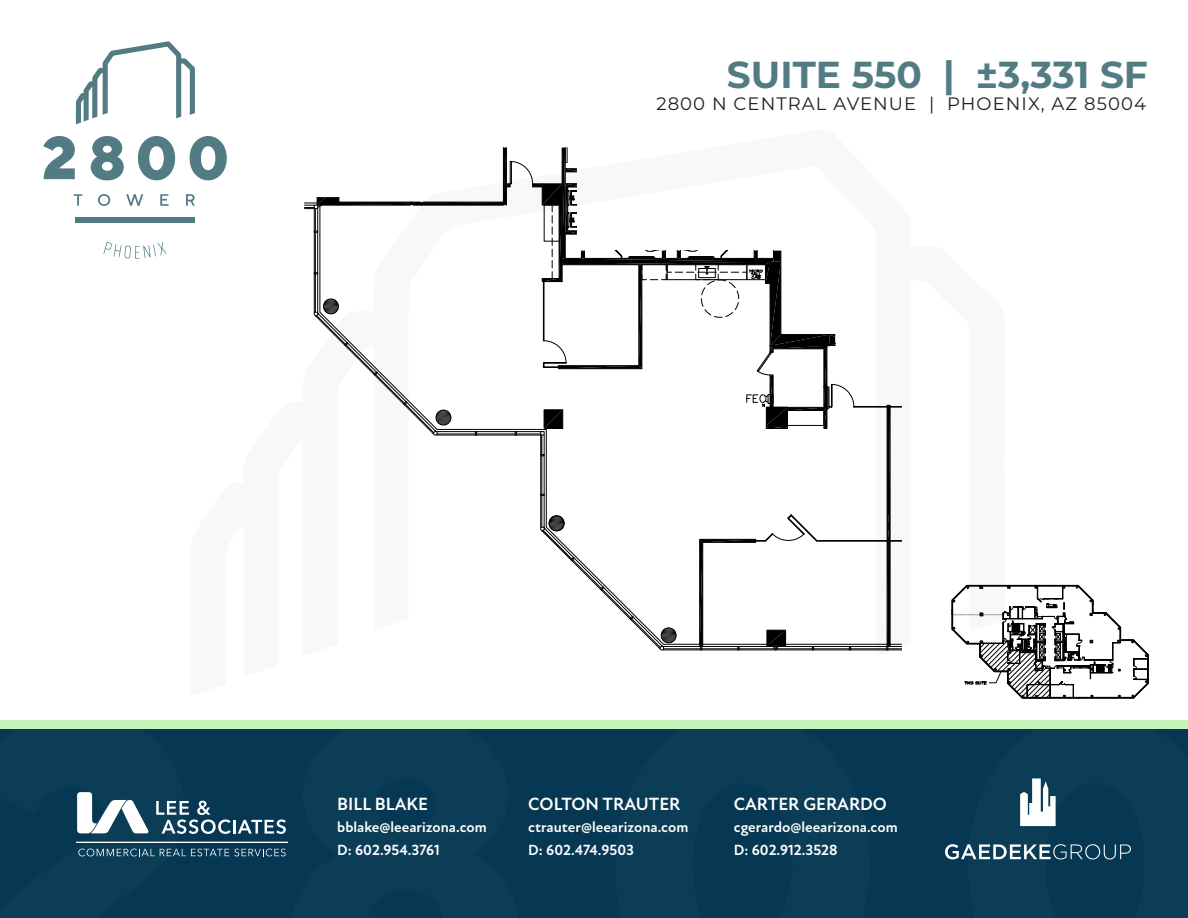
<style>
.page{position:relative;width:1188px;height:918px;background:#fff}
.page>*{position:absolute;margin:0;border:0;box-sizing:border-box;transform-origin:0 0}
.t1{font:700 37.5px "Montserrat";color:#527b84}
.t2{font:700 18px "New Atten";color:#fff}
.t3{font:18px "Montserrat";letter-spacing:.06em;color:#231f20}
.t4{font:700 15px/22.5px "New Atten";color:#fff}
</style>
<div class="page">
<div style="left:0;top:725px;width:1188px;height:193px;background:#063853"></div>
<svg style="left:1020px;top:778px;width:36px;height:48px"></svg>
<svg style="left:945px;top:844px;width:186px;height:16px"></svg>
<svg style="left:76px;top:41px;width:119px;height:83px"></svg>
<svg style="left:90px;top:136px;width:34px;height:45px"></svg>
<svg style="left:190px;top:136px;width:37px;height:45px"></svg>
<svg style="left:138px;top:136px;width:37px;height:45px"></svg>
<svg style="left:43px;top:136px;width:32px;height:43px"></svg>
<div style="left:75px;top:218px;width:120px;height:5px;background:#527b84"></div>
<svg style="left:126px;top:194px;width:17px;height:12px"></svg>
<svg style="left:98px;top:194px;width:12px;height:12px"></svg>
<svg style="left:186px;top:194px;width:9px;height:12px"></svg>
<svg style="left:160px;top:194px;width:9px;height:12px"></svg>
<svg style="left:74px;top:194px;width:8px;height:12px"></svg>
<svg style="left:104px;top:242px;width:63px;height:17px"></svg>
<svg style="left:76px;top:792px;width:210px;height:65px"></svg>
<hr style="left:76px;top:842px;width:212px;height:1px;background:#fff">
<div style="left:0;top:716px;width:1188px;height:13px;background:#c6f3ba"></div>
<div style="left:0;top:702px;width:1188px;height:18px;background:#fff"></div>
<svg style="left:952px;top:585px;width:197px;height:114px"></svg>
<hr style="left:663px;top:650px;width:239px;height:1px;background:#000">
<svg style="left:304px;top:148px;width:598px;height:502px"></svg>
<p class="t1" style="left:727px;top:48px;width:422px">SUITE 550 | ±3,331 SF</p>
<p class="t3" style="left:656px;top:91px;width:491px">2800 N CENTRAL AVENUE | PHOENIX, AZ 85004</p>
<p class="t2" style="left:337px;top:793px;width:92px">BILL BLAKE</p>
<p class="t4" style="left:337px;top:816px;width:151px">bblake@leearizona.com<br>D: 602.954.3761</p>
<p class="t2" style="left:528px;top:793px;width:154px">COLTON TRAUTER</p>
<p class="t4" style="left:528px;top:816px;width:162px">ctrauter@leearizona.com<br>D: 602.474.9503</p>
<p class="t2" style="left:734px;top:793px;width:155px">CARTER GERARDO</p>
<p class="t4" style="left:734px;top:816px;width:166px">cgerardo@leearizona.com<br>D: 602.912.3528</p>
</div>
